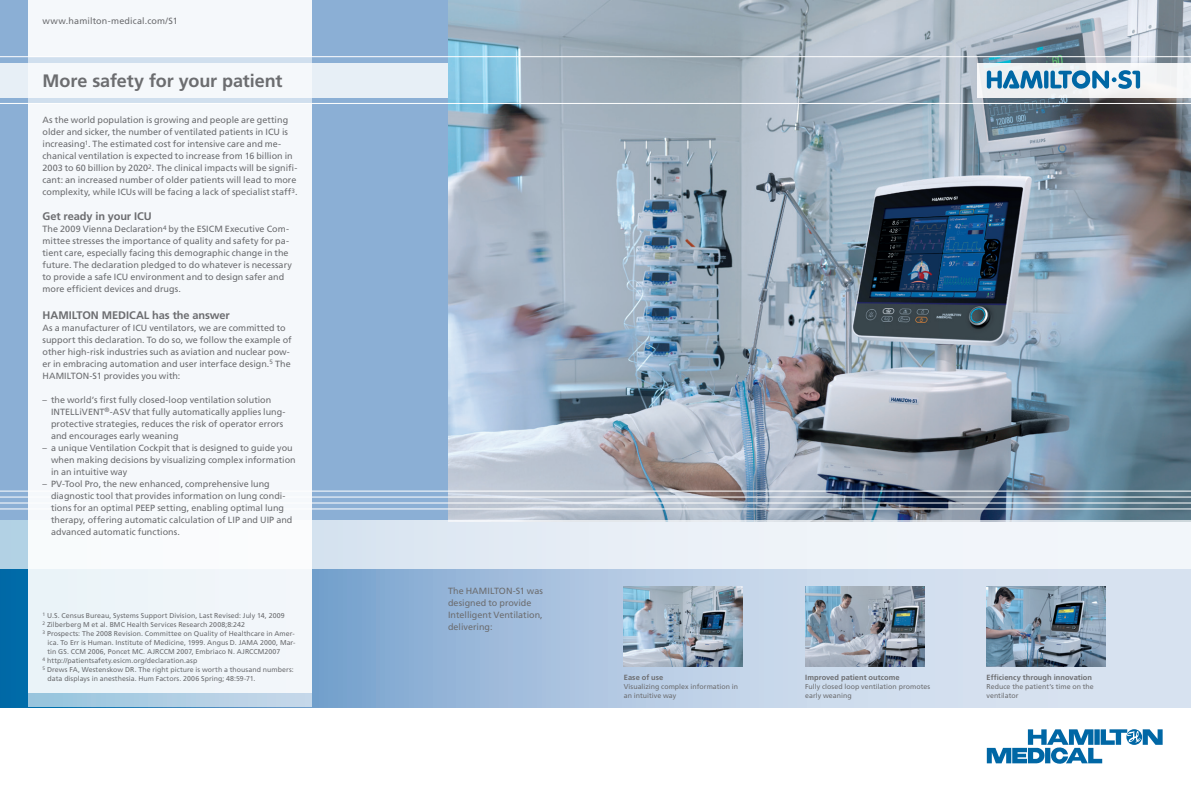
<style>
.page{position:relative;width:1191px;height:792px;background:#fff}
.page>*{position:absolute;margin:0;border:0;box-sizing:border-box;transform-origin:0 0}
.t1{font:700 18px "Frutiger LT Std";letter-spacing:-.005em;color:#6c6d70}
.t2{font:700 11px "Frutiger LT Std";letter-spacing:-.005em;color:#6c6d70}
.t3{font:9px/12px "Frutiger LT Std";color:#6c6d70}
.t4{font:700 7.5px "Frutiger LT Std";letter-spacing:.005em;color:#6c6d70}
.t5{font:7px/9px "Frutiger LT Std";letter-spacing:.005em;color:#6c6d70}
</style>
<div class="page">
<div style="left:0;top:0;width:448px;height:570px;background:#8bafd5"></div>
<svg style="left:0;top:568px;width:1191px;height:139px;background:#adc6e0"></svg>
<svg style="left:28px;top:57px;width:284px;height:650px;background:#bfd7e8"></svg>
<img style="left:448px;top:0;width:743px;height:520px">
<div style="left:28px;top:103px;width:284px;height:590px;background:#f5f8fb"></div>
<div style="left:28px;top:0;width:284px;height:57px;background:#f5f8fb"></div>
<svg style="left:0;top:520px;width:1191px;height:48px;fill:#f0f4f9"></svg>
<div style="left:0;top:63px;width:448px;height:34px;background:linear-gradient(to bottom,#f0f5f9,#f0f5f9)"></div>
<hr style="left:0;top:56px;width:1191px;height:1px;background:#fff">
<hr style="left:0;top:103px;width:1191px;height:1px;background:#fff">
<div style="left:977px;top:63px;width:214px;height:34px;background:#f1f2f3"></div>
<hr style="left:0;top:491px;width:1191px;height:1px;background:#fff">
<hr style="left:0;top:497px;width:1191px;height:1px;background:#fff">
<hr style="left:0;top:503px;width:1191px;height:1px;background:#fff">
<hr style="left:0;top:509px;width:1191px;height:1px;background:#fff">
<svg style="left:986px;top:70px;width:56px;height:19px"></svg>
<svg style="left:1044px;top:71px;width:4px;height:18px"></svg>
<svg style="left:1050px;top:70px;width:90px;height:19px"></svg>
<svg style="left:986px;top:729px;width:176px;height:35px"></svg>
<img style="left:624px;top:587px;width:119px;height:79px">
<img style="left:805px;top:587px;width:119px;height:79px">
<img style="left:986px;top:587px;width:119px;height:79px">
<p class="t3" style="left:43px;top:15px;width:137px">www.hamilton-medical.com/S1</p>
<h1 class="t1" style="left:42px;top:70px;width:242px">More safety for your patient</h1>
<p class="t3" style="left:43px;top:114px;width:257px">As the world population is growing and people are getting older and sicker, the number of ventilated patients in ICU is increasing<sup>1</sup>. The estimated cost for intensive care and me&shy;chanical ventilation is expected to increase from 16 billion in 2003 to 60 billion by 2020<sup>2</sup>. The clinical impacts will be signifi&shy;cant: an increased number of older patients will lead to more complexity, while ICUs will be facing a lack of specialist staff<sup>3</sup>.</p>
<p class="t2" style="left:43px;top:210px;width:111px">Get ready in your ICU</p>
<p class="t3" style="left:43px;top:223px;width:251px">The 2009 Vienna Declaration<sup>4</sup> by the ESICM Executive Com&shy;mittee stresses the importance of quality and safety for pa&shy;tient care, especially facing this demographic change in the future. The declaration pledged to do whatever is necessary to provide a safe ICU environment and to design safer and more efficient devices and drugs.</p>
<p class="t2" style="left:43px;top:308px;width:189px">HAMILTON MEDICAL has the answer</p>
<p class="t3" style="left:43px;top:321px;width:251px">As a manufacturer of ICU ventilators, we are committed to support this declaration. To do so, we follow the example of other high-risk industries such as aviation and nuclear pow&shy;er in embracing automation and user interface design.<sup>5</sup> The HAMILTON-S1 provides you with:</p>
<p class="t3" style="left:51px;top:393px;width:236px;text-indent:-9px">– the world’s first fully closed-loop ventilation solution INTELLiVENT<sup>®</sup>-ASV that fully automatically applies lung&shy;protective strategies, reduces the risk of operator errors and encourages early weaning</p>
<p class="t3" style="left:51px;top:441px;width:246px;text-indent:-9px">– a unique Ventilation Cockpit that is designed to guide you when making decisions by visualizing complex information in an intuitive way</p>
<p class="t3" style="left:51px;top:477px;width:243px;text-indent:-9px">– PV-Tool Pro, the new enhanced, comprehensive lung diagnostic tool that provides information on lung condi&shy;tions for an optimal PEEP setting, enabling optimal lung therapy, offering automatic calculation of LIP and UIP and advanced automatic functions.</p>
<p class="t5" style="left:43px;top:611px;width:244px"><sup>1</sup> U.S. Census Bureau, Systems Support Division, Last Revised: July 14, 2009</p>
<p class="t5" style="left:43px;top:620px;width:204px"><sup>2</sup> Zilberberg M et al. BMC Health Services Research 2008;8:242</p>
<p class="t5" style="left:43px;top:629px;width:254px"><sup>3</sup> Prospects: The 2008 Revision. Committee on Quality of Healthcare in Amer-</p>
<p class="t5" style="left:48px;top:638px;width:249px">ica. To Err is Human. Institute of Medicine, 1999. Angus D. JAMA 2000, Mar-</p>
<p class="t5" style="left:48px;top:647px;width:234px">tin GS. CCM 2006, Poncet MC. AJRCCM 2007, Embriaco N. AJRCCM2007</p>
<p class="t5" style="left:43px;top:656px;width:156px"><sup>4</sup> http://patientsafety.esicm.org/declaration.asp</p>
<p class="t5" style="left:43px;top:665px;width:253px"><sup>5</sup> Drews FA, Westenskow DR. The right picture is worth a thousand numbers:</p>
<p class="t5" style="left:48px;top:674px;width:209px">data displays in anesthesia. Hum Factors. 2006 Spring; 48:59-71.</p>
<p class="t3" style="left:448px;top:584px;width:96px">The HAMILTON-S1 was designed to provide<br>Intelligent Ventilation, delivering:</p>
<p class="t4" style="left:624px;top:673px;width:41px">Ease of use</p>
<p class="t5" style="left:624px;top:682px;width:116px">Visualizing complex information in an intuitive way</p>
<p class="t4" style="left:805px;top:673px;width:96px">Improved patient outcome</p>
<p class="t5" style="left:805px;top:682px;width:127px">Fully closed loop ventilation promotes early weaning</p>
<p class="t4" style="left:986px;top:673px;width:107px">Efficiency through innovation</p>
<p class="t5" style="left:986px;top:682px;width:109px">Reduce the patient’s time on the ventilator</p>
</div>
